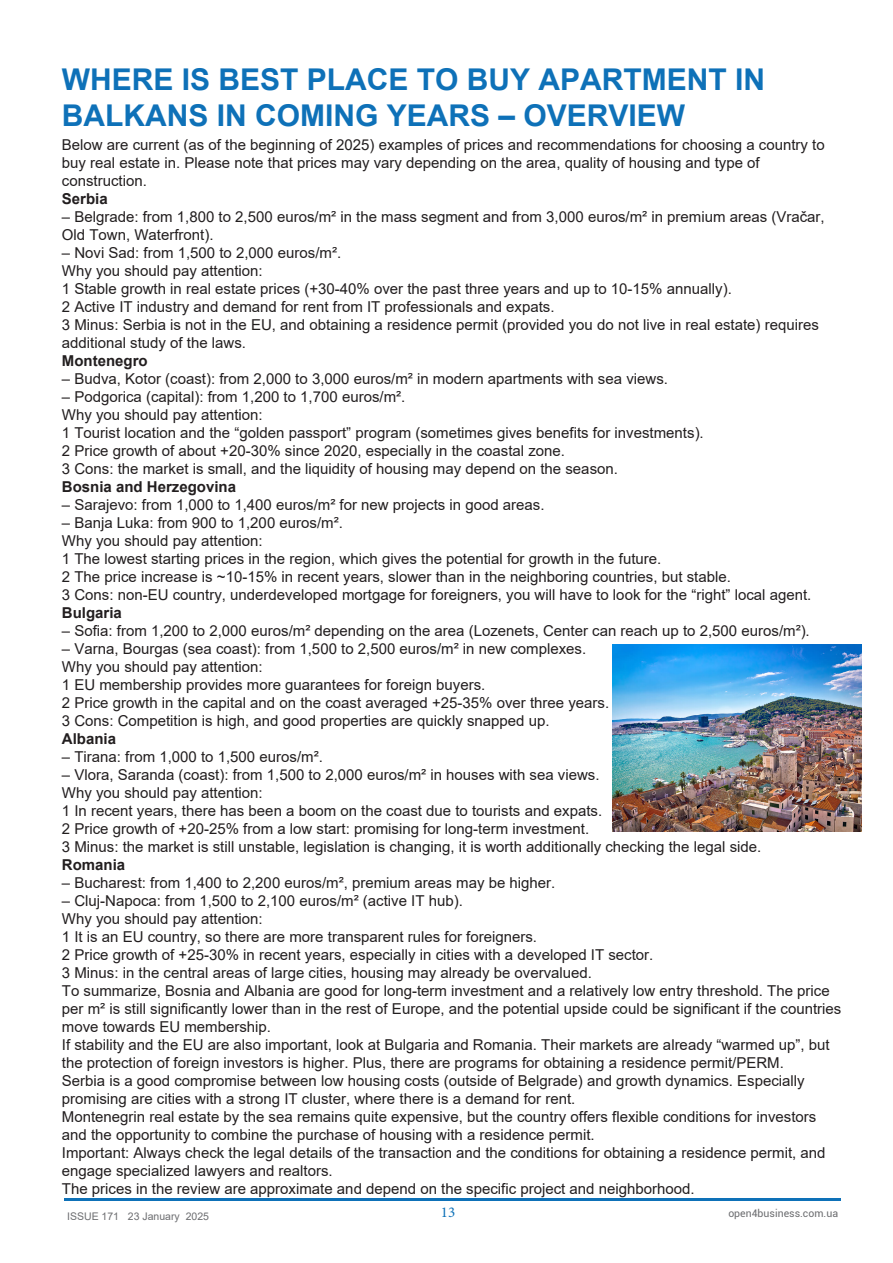
<style>
.page{position:relative;width:893px;height:1263px;background:#fff}
.page>*{position:absolute;margin:0;border:0;box-sizing:border-box;transform-origin:0 0}
.t1{font:700 30px/36px "Arial";color:#0e71b8}
.t2{font:15px/18px "Arial";color:#221e1f}
.t3{font:700 15px "Arial";color:#221e1f}
.t4{font:15px "Minion Pro";color:#0e71b8}
.t5{font:10.5px "Arial";color:#6c6d70}
.t6{font:10.5px "Roboto";color:#6c6d70}
</style>
<div class="page">
<hr style="left:64px;top:1198px;width:776px;height:3px;background:#0e71b8">
<img style="left:612px;top:645px;width:249px;height:187px">
<h1 class="t1" style="left:62px;top:61px;width:705px">WHERE IS BEST PLACE TO BUY APARTMENT IN<br>BALKANS IN COMING YEARS – OVERVIEW</h1>
<p class="t2" style="left:62px;top:135px;width:764px">Below are current (as of the beginning of 2025) examples of prices and recommendations for choosing a country to buy real estate in. Please note that prices may vary depending on the area, quality of housing and type of construction.</p>
<p class="t3" style="left:62px;top:188px;width:47px">Serbia</p>
<p class="t2" style="left:62px;top:207px;width:764px">– Belgrade: from 1,800 to 2,500 euros/m² in the mass segment and from 3,000 euros/m² in premium areas (Vračar,<br>Old Town, Waterfront).</p>
<p class="t2" style="left:62px;top:243px;width:759px">– Novi Sad: from 1,500 to 2,000 euros/m².<br>Why you should pay attention:<br>1 Stable growth in real estate prices (+30-40% over the past three years and up to 10-15% annually).<br>2 Active IT industry and demand for rent from IT professionals and expats.<br>3 Minus: Serbia is not in the EU, and obtaining a residence permit (provided you do not live in real estate) requires additional study of the laws.</p>
<p class="t3" style="left:62px;top:350px;width:87px">Montenegro</p>
<p class="t2" style="left:62px;top:369px;width:608px">– Budva, Kotor (coast): from 2,000 to 3,000 euros/m² in modern apartments with sea views.</p>
<p class="t2" style="left:62px;top:387px;width:643px">– Podgorica (capital): from 1,200 to 1,700 euros/m².<br>Why you should pay attention:<br>1 Tourist location and the “golden passport” program (sometimes gives benefits for investments).<br>2 Price growth of about +20-30% since 2020, especially in the coastal zone.<br>3 Cons: the market is small, and the liquidity of housing may depend on the season.</p>
<p class="t3" style="left:62px;top:476px;width:176px">Bosnia and Herzegovina</p>
<p class="t2" style="left:62px;top:495px;width:484px">– Sarajevo: from 1,000 to 1,400 euros/m² for new projects in good areas.</p>
<p class="t2" style="left:62px;top:513px;width:751px">– Banja Luka: from 900 to 1,200 euros/m².<br>Why you should pay attention:<br>1 The lowest starting prices in the region, which gives the potential for growth in the future.<br>2 The price increase is ~10-15% in recent years, slower than in the neighboring countries, but stable.<br>3 Cons: non-EU country, underdeveloped mortgage for foreigners, you will have to look for the “right” local agent.</p>
<p class="t3" style="left:62px;top:602px;width:62px">Bulgaria</p>
<p class="t2" style="left:62px;top:621px;width:749px">– Sofia: from 1,200 to 2,000 euros/m² depending on the area (Lozenets, Center can reach up to 2,500 euros/m²).</p>
<p class="t2" style="left:62px;top:639px;width:549px">– Varna, Bourgas (sea coast): from 1,500 to 2,500 euros/m² in new complexes.<br>Why you should pay attention:<br>1 EU membership provides more guarantees for foreign buyers.<br>2 Price growth in the capital and on the coast averaged +25-35% over three years.<br>3 Cons: Competition is high, and good properties are quickly snapped up.</p>
<p class="t3" style="left:62px;top:728px;width:56px">Albania</p>
<p class="t2" style="left:62px;top:747px;width:262px">– Tirana: from 1,000 to 1,500 euros/m².</p>
<p class="t2" style="left:62px;top:765px;width:701px">– Vlora, Saranda (coast): from 1,500 to 2,000 euros/m² in houses with sea views.<br>Why you should pay attention:<br>1 In recent years, there has been a boom on the coast due to tourists and expats.<br>2 Price growth of +20-25% from a low start: promising for long-term investment.<br>3 Minus: the market is still unstable, legislation is changing, it is worth additionally checking the legal side.</p>
<p class="t3" style="left:62px;top:854px;width:65px">Romania</p>
<p class="t2" style="left:62px;top:873px;width:495px">– Bucharest: from 1,400 to 2,200 euros/m², premium areas may be higher.</p>
<p class="t2" style="left:62px;top:891px;width:781px">– Cluj-Napoca: from 1,500 to 2,100 euros/m² (active IT hub).<br>Why you should pay attention:<br>1 It is an EU country, so there are more transparent rules for foreigners.<br>2 Price growth of +25-30% in recent years, especially in cities with a developed IT sector.<br>3 Minus: in the central areas of large cities, housing may already be overvalued.<br>To summarize, Bosnia and Albania are good for long-term investment and a relatively low entry threshold. The price per m² is still significantly lower than in the rest of Europe, and the potential upside could be significant if the countries move towards EU membership.<br>If stability and the EU are also important, look at Bulgaria and Romania. Their markets are already “warmed up”, but the protection of foreign investors is higher. Plus, there are programs for obtaining a residence permit/PERM.<br>Serbia is a good compromise between low housing costs (outside of Belgrade) and growth dynamics. Especially promising are cities with a strong IT cluster, where there is a demand for rent.<br>Montenegrin real estate by the sea remains quite expensive, but the country offers flexible conditions for investors and the opportunity to combine the purchase of housing with a residence permit.<br>Important: Always check the legal details of the transaction and the conditions for obtaining a residence permit, and engage specialized lawyers and realtors.<br>The prices in the review are approximate and depend on the specific project and neighborhood.</p>
<p class="t5" style="left:67px;top:1209px;width:143px">ISSUE 171 23 January 2025</p>
<p class="t4" style="left:441px;top:1202px;width:16px">13</p>
<p class="t6" style="left:728px;top:1206px;width:111px">open4business.com.ua</p>
</div>
